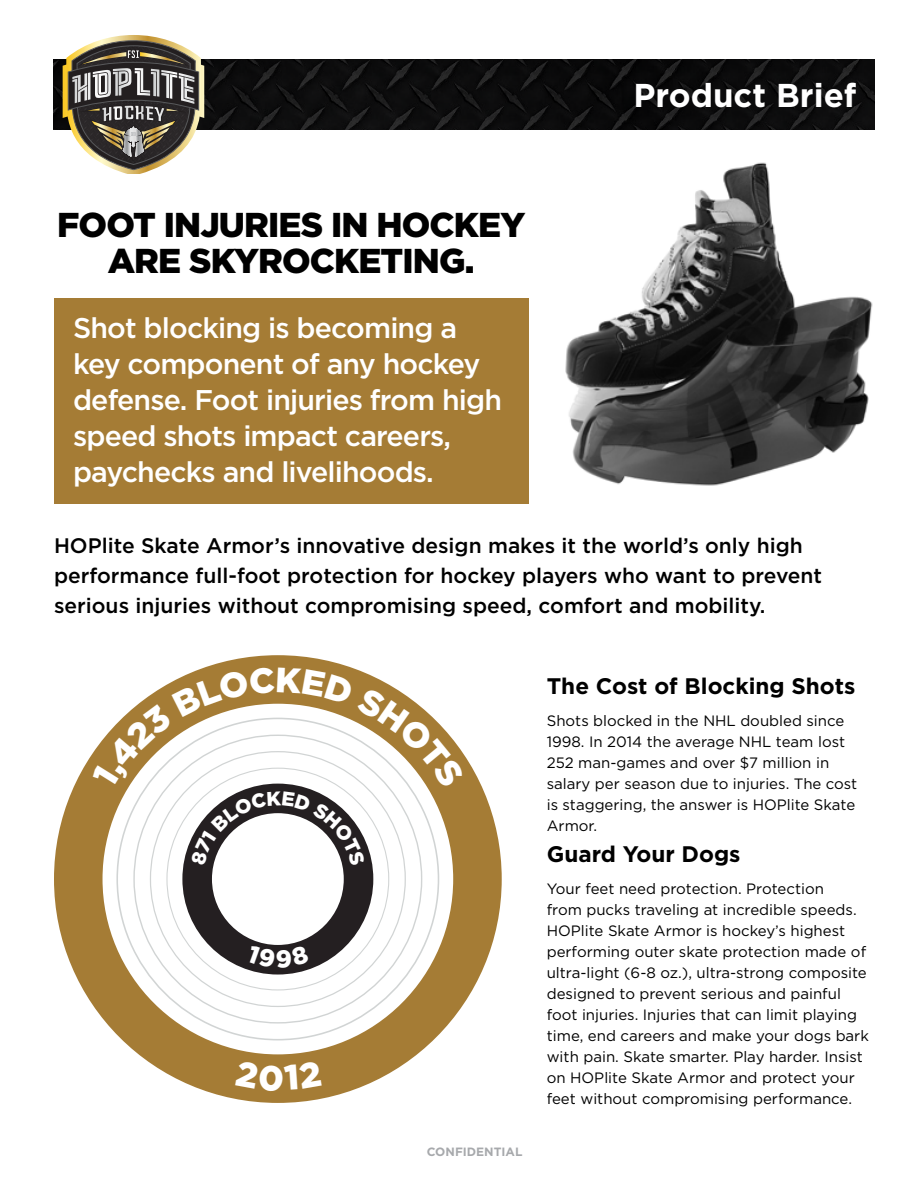
<style>
.page{position:relative;width:918px;height:1188px;background:#fff}
.page>*{position:absolute;margin:0;border:0;box-sizing:border-box;transform-origin:0 0}
.t1{font:900 34.5px/36px "Gotham";letter-spacing:-.025em;color:#000;text-align:center}
.t2{font:700 33px "Gotham";color:#fff}
.t3{font:500 28.5px/36px "Gotham";letter-spacing:-.03em;color:#fff}
.t4{font:700 22.5px "Gotham";color:#000}
.t5{font:500 21px/30px "Gotham";color:#000}
.t6{font:15px/21px "Gotham";color:#000}
.t7{font:700 12px "Gotham";color:#a7a9ac}
</style>
<div class="page">
<div style="left:54px;top:298px;width:474px;height:206px;background:#a57c35"></div>
<svg style="left:54px;top:655px;width:448px;height:448px"></svg>
<img style="left:54px;top:59px;width:821px;height:70px">
<svg style="left:63px;top:35px;width:141px;height:139px"></svg>
<img style="left:565px;top:162px;width:308px;height:324px">
<div style="left:235px;top:1061px;width:87px;height:30px;background:#a57c35"></div>
<svg style="left:91px;top:667px;width:374px;height:308px"></svg>
<h1 class="t1" style="left:57px;top:206px;width:470px">FOOT INJURIES IN HOCKEY<br>ARE SKYROCKETING.</h1>
<h3 class="t3" style="left:73px;top:309px;width:430px">Shot blocking is becoming a key component of any hockey defense. Foot injuries from high speed shots impact careers, paychecks and livelihoods.</h3>
<h2 class="t2" style="left:634px;top:77px;width:224px">Product Brief</h2>
<h3 class="t5" style="left:54px;top:530px;width:770px">HOPlite Skate Armor’s innovative design makes it the world’s only high performance full-foot protection for hockey players who want to prevent serious injuries without compromising speed, comfort and mobility.</h3>
<p class="t7" style="left:427px;top:1145px;width:97px">CONFIDENTIAL</p>
<h3 class="t4" style="left:547px;top:673px;width:310px">The Cost of Blocking Shots</h3>
<p class="t6" style="left:547px;top:709px;width:312px">Shots blocked in the NHL doubled since 1998. In 2014 the average NHL team lost 252 man-games and over $7 million in salary per season due to injuries. The cost is staggering, the answer is HOPlite Skate Armor.</p>
<h3 class="t4" style="left:547px;top:841px;width:195px">Guard Your Dogs</h3>
<p class="t6" style="left:547px;top:878px;width:324px">Your feet need protection. Protection<br>from pucks traveling at incredible speeds.<br>HOPlite Skate Armor is hockey’s highest performing outer skate protection made of ultra-light (6-8 oz.), ultra-strong composite designed to prevent serious and painful foot injuries. Injuries that can limit playing time, end careers and make your dogs bark with pain. Skate smarter. Play harder. Insist on HOPlite Skate Armor and protect your feet without compromising performance.</p>
</div>
